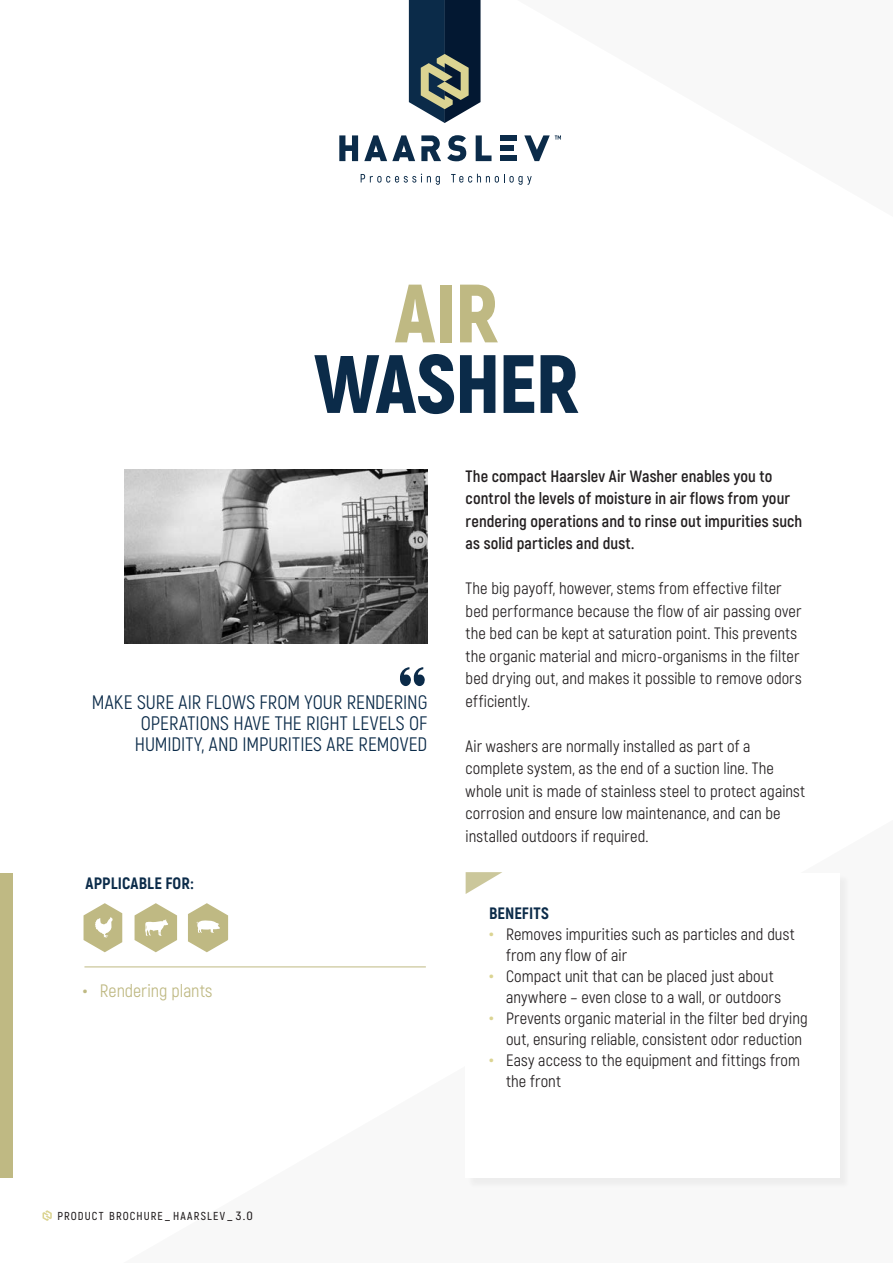
<style>
.page{position:relative;width:893px;height:1263px;background:#fff}
.page>*{position:absolute;margin:0;border:0;box-sizing:border-box;transform-origin:0 0}
.t1{font:900 82.5px/70.5px "Akrobat";letter-spacing:-.02em;color:#0b2b49;text-align:center}
.Intro_tekst{font:19.5px/21px "Akrobat";letter-spacing:.005em;color:#0b2b49;text-align:right}
.Tussenkop{font:18px "Akrobat";color:#bfb983}
.Intro_tekst-2{font:16.5px/22.5px "Akrobat";letter-spacing:.01em;color:#231f20}
.Bullet_tekst{font:16.5px/21px "Akrobat";letter-spacing:.005em;color:#231f20}
.Intro_tekst-3{font:700 16.5px/22.5px "Akrobat";letter-spacing:.005em;color:#231f20}
.Tussenkop-2{font:800 16.5px "Akrobat";letter-spacing:.005em;color:#0b2b49}
.t2{font:600 11.55px "Akrobat";letter-spacing:.095em;color:#231f20}
.s1{color:#bfb983}
.s2{font-weight:700;font-size:22.5px}
.s3{font-weight:700;font-size:22.5px;color:#dbd492}
.s4{font-size:12px}
</style>
<div class="page">
<svg style="left:361px;top:174px;width:79px;height:11px"></svg>
<svg style="left:451px;top:174px;width:44px;height:9px"></svg>
<svg style="left:339px;top:135px;width:19px;height:26px"></svg>
<svg style="left:364px;top:135px;width:51px;height:26px"></svg>
<svg style="left:421px;top:135px;width:20px;height:26px"></svg>
<svg style="left:447px;top:135px;width:19px;height:26px"></svg>
<svg style="left:476px;top:135px;width:15px;height:26px"></svg>
<svg style="left:409px;top:0;width:72px;height:123px"></svg>
<svg style="left:400px;top:667px;width:25px;height:19px"></svg>
<div style="left:467px;top:874px;width:383px;height:315px;background:#f0f0f0"></div>
<div style="left:466px;top:873px;width:374px;height:305px;background:#fff"></div>
<svg style="left:466px;top:872px;width:36px;height:22px"></svg>
<img style="left:124px;top:470px;width:303px;height:173px">
<svg style="left:43px;top:1210px;width:9px;height:11px"></svg>
<hr style="left:84px;top:966px;width:342px;height:1px;background:#bfb983">
<div style="left:0;top:873px;width:13px;height:305px;background:#bfb983"></div>
<svg style="left:135px;top:903px;width:42px;height:49px"></svg>
<svg style="left:188px;top:903px;width:40px;height:49px"></svg>
<svg style="left:84px;top:903px;width:38px;height:49px"></svg>
<p class="t1" style="left:314px;top:277px;width:266px"><span class="s1">AIR<br></span>WASHER</p>
<p class="Intro_tekst" style="left:92px;top:692px;width:337px">MAKE SURE AIR FLOWS FROM YOUR RENDERING<br>OPERATIONS HAVE THE RIGHT LEVELS OF<br>HUMIDITY, AND IMPURITIES ARE REMOVED</p>
<p class="Tussenkop-2" style="left:86px;top:872px;width:109px">APPLICABLE FOR:</p>
<p class="Tussenkop" style="left:83px;top:980px;width:131px"><span class="s2">•</span> Rendering plants</p>
<p class="Intro_tekst-3" style="left:466px;top:464px;width:338px">The compact Haarslev Air Washer enables you to control the levels of moisture in air flows from your rendering operations and to rinse out impurities such as solid particles and dust.</p>
<p class="Intro_tekst-2" style="left:466px;top:577px;width:338px">The big payoff, however, stems from effective filter bed performance because the flow of air passing over the bed can be kept at saturation point. This prevents the organic material and micro-organisms in the filter bed drying out, and makes it possible to remove odors efficiently.</p>
<p class="Intro_tekst-2" style="left:466px;top:735px;width:341px">Air washers are normally installed as part of a complete system, as the end of a suction line. The whole unit is made of stainless steel to protect against corrosion and ensure low maintenance, and can be installed outdoors if required.</p>
<p class="Tussenkop-2" style="left:489px;top:902px;width:61px">BENEFITS</p>
<p class="Bullet_tekst" style="left:506px;top:923px;width:290px;text-indent:-17px"><span class="s3">•</span> Removes impurities such as particles and dust from any flow of air</p>
<p class="Bullet_tekst" style="left:506px;top:965px;width:277px;text-indent:-17px"><span class="s3">•</span> Compact unit that can be placed just about anywhere – even close to a wall, or outdoors</p>
<p class="Bullet_tekst" style="left:506px;top:1007px;width:303px;text-indent:-17px"><span class="s3">•</span> Prevents organic material in the filter bed drying out, ensuring reliable, consistent odor reduction</p>
<p class="Bullet_tekst" style="left:506px;top:1049px;width:296px;text-indent:-17px"><span class="s3">•</span> Easy access to the equipment and fittings from the front</p>
<p class="t2" style="left:57px;top:1209px;width:197px">PRODUCT BROCHURE<span class="s4">_</span>HAARSLEV<span class="s4">_ 3.0</span></p>
</div>
